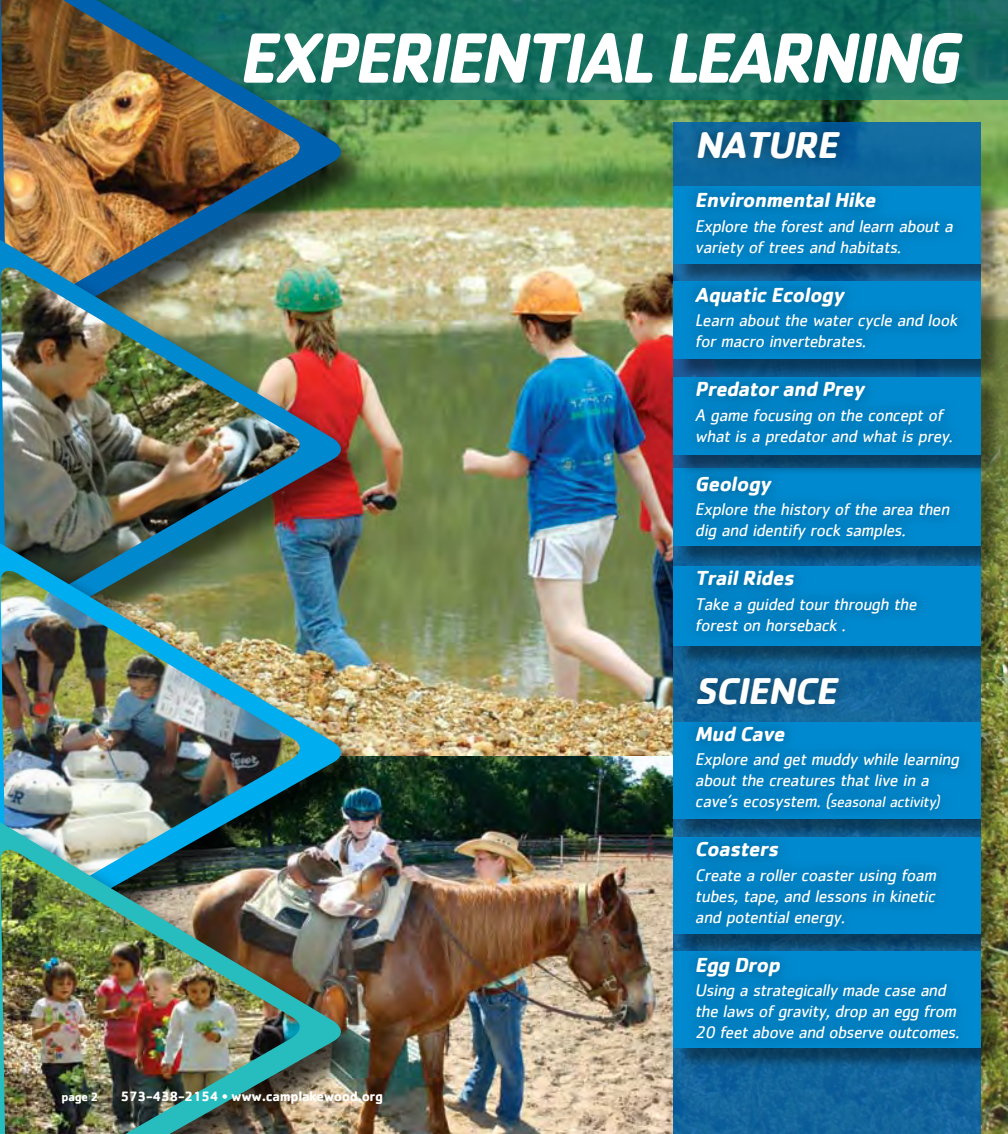
<style>
.page{position:relative;width:1008px;height:1134px;background:#fff}
.page>*{position:absolute;margin:0;border:0;box-sizing:border-box;transform-origin:0 0}
.t1{font:italic 700 73.67px "Cachet";color:#fff;scale:.93 1}
.t2{font:italic 700 38.5px "Cachet";color:#fff}
.t3{font:italic 700 21px "Cachet";color:#fff}
.t4{font:italic 17.5px/21px "Cachet";color:#fff}
.t5{font:700 14px "Cachet";letter-spacing:-.025em;color:#fff}
.t6{font:700 12.25px "Cachet";color:#fff}
.s1{font-size:15.75px}
</style>
<div class="page">
<img style="left:375px;top:756px;width:299px;height:378px">
<img style="left:375px;top:100px;width:633px;height:656px">
<img style="left:981px;top:293px;width:27px;height:841px">
<div style="left:674px;top:122px;width:307px;height:1012px;background:#12659c"></div>
<div style="left:676px;top:189px;width:327px;height:97px;background:#000;opacity:.41"></div>
<div style="left:674px;top:186px;width:307px;height:77px;background:#0089cf"></div>
<div style="left:676px;top:284px;width:327px;height:97px;background:#000;opacity:.41"></div>
<div style="left:674px;top:281px;width:307px;height:77px;background:#0089cf"></div>
<div style="left:676px;top:471px;width:327px;height:97px;background:#000;opacity:.41"></div>
<div style="left:674px;top:468px;width:307px;height:78px;background:#0089cf"></div>
<div style="left:676px;top:380px;width:327px;height:97px;background:#000;opacity:.41"></div>
<div style="left:674px;top:377px;width:307px;height:78px;background:#0089cf"></div>
<div style="left:676px;top:725px;width:327px;height:116px;background:#000;opacity:.41"></div>
<div style="left:674px;top:722px;width:307px;height:97px;background:#0089cf"></div>
<div style="left:676px;top:840px;width:327px;height:116px;background:#000;opacity:.41"></div>
<div style="left:674px;top:837px;width:307px;height:97px;background:#0089cf"></div>
<div style="left:676px;top:954px;width:327px;height:116px;background:#000;opacity:.41"></div>
<div style="left:674px;top:951px;width:307px;height:97px;background:#0089cf"></div>
<div style="left:676px;top:569px;width:327px;height:99px;background:#000;opacity:.41"></div>
<div style="left:674px;top:566px;width:307px;height:80px;background:#0089cf"></div>
<div style="left:682px;top:118px;width:291px;height:935px;background:#000;opacity:.42"></div>
<svg style="left:375px;top:0;width:633px;height:100px;fill:#146d5e"></svg>
<div style="left:0;top:0;width:375px;height:386px;background:#000;opacity:.7"></div>
<svg style="left:0;top:0;width:351px;height:231px"></svg>
<img style="left:1px;top:0;width:309px;height:231px">
<div style="left:0;top:238px;width:375px;height:445px;background:#000;opacity:.56"></div>
<img style="left:0;top:231px;width:351px;height:303px">
<img style="left:0;top:268px;width:310px;height:266px">
<div style="left:0;top:541px;width:375px;height:445px;background:#000;opacity:.7"></div>
<img style="left:0;top:534px;width:351px;height:279px">
<img style="left:0;top:571px;width:310px;height:242px">
<div style="left:0;top:820px;width:375px;height:314px;background:#000;opacity:.7"></div>
<img style="left:0;top:813px;width:351px;height:321px">
<img style="left:0;top:850px;width:310px;height:284px">
<h1 class="t1" style="left:238px;top:10px;width:793px">EXPERIENTIALLEARNING</h1>
<h2 class="t2" style="left:695px;top:120px;width:152px">NATURE</h2>
<p class="t3" style="left:695px;top:187px;width:187px">EnvironmentalHike</p>
<p class="t4" style="left:695px;top:215px;width:263px">Explore the forest and learn about a variety of trees and habitats.</p>
<p class="t3" style="left:695px;top:281px;width:156px">Aquatic Ecology</p>
<p class="t4" style="left:695px;top:310px;width:267px">Learn about the water cycle and look for macro invertebrates.</p>
<p class="t3" style="left:695px;top:376px;width:176px">Predatorand Prey</p>
<p class="t4" style="left:695px;top:404px;width:263px">A game focusing on the concept of what is a predator and what is prey.</p>
<p class="t3" style="left:695px;top:470px;width:82px">Geology</p>
<p class="t4" style="left:695px;top:499px;width:259px">Explore the history of the area then dig and identify rock samples.</p>
<p class="t3" style="left:695px;top:565px;width:105px">TrailRides</p>
<p class="t4" style="left:695px;top:593px;width:227px">Take a guided tour through the forest on horseback .</p>
<p class="t6" style="left:61px;top:1089px;width:39px">page 2</p>
<p class="t5" style="left:121px;top:1088px;width:264px">573-438-2154 • www.camplakewood.org</p>
<h2 class="t2" style="left:695px;top:666px;width:151px">SCIENCE</h2>
<p class="t3" style="left:695px;top:720px;width:96px">Mud Cave</p>
<p class="t4" style="left:695px;top:749px;width:269px">Explore and get muddy while learning about the creatures that live in a cave’s ecosystem. (<span class="s1">seasonal activity)</span></p>
<p class="t3" style="left:695px;top:836px;width:89px">Coasters</p>
<p class="t4" style="left:695px;top:864px;width:246px;text-align:justify">Create a roller coaster using foam tubes, tape, and lessons in kinetic and potential energy.</p>
<p class="t3" style="left:695px;top:951px;width:91px">Egg Drop</p>
<p class="t4" style="left:695px;top:980px;width:269px">Using a strategically made case and the laws ofgravity,drop an egg from<br>20 feetabove and observe outcomes.</p>
</div>
